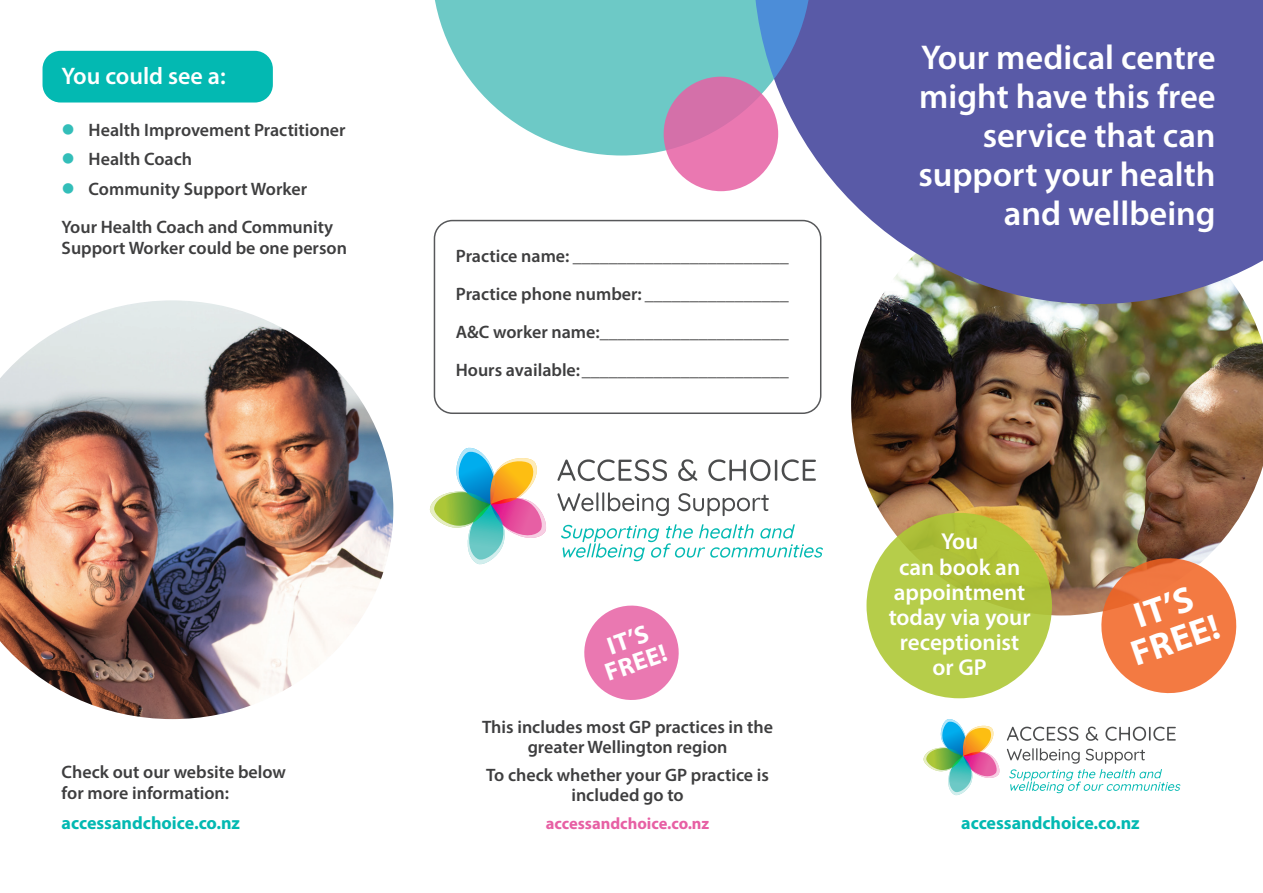
<style>
.page{position:relative;width:1263px;height:893px;background:#fff}
.page>*{position:absolute;margin:0;border:0;box-sizing:border-box;transform-origin:0 0}
.t1{font:700 36px/34.5px "Myriad Pro";color:#fff;text-align:center}
.t2{font:600 34.5px/39px "Myriad Pro";color:#fff;text-align:right}
.t3{font:700 25.2px/24.2px "Myriad Pro";color:#fff;text-align:center}
.t4{font:600 24px "Myriad Pro";color:#fff}
.t5{font:600 23.1px/25px "Myriad Pro";color:#fff;text-align:center}
.t6{font:600 18px/21px "Myriad Pro";color:#3e3e3f}
.t7{font:700 18px "Myriad Pro";color:#03b9b2}
.t8{font:700 16.5px "Myriad Pro";color:#e760a4}
</style>
<div class="page">
<div style="left:43px;top:51px;width:230px;height:52px;background:#03b9b2;border-radius:18px"></div>
<img style="left:0;top:300px;width:393px;height:419px">
<img style="left:851px;top:304px;width:412px;height:311px">
<svg style="left:753px;top:0;width:510px;height:304px;background:#696bad"></svg>
<svg style="left:1093px;top:550px;width:152px;height:144px"></svg>
<svg style="left:584px;top:605px;width:95px;height:95px"></svg>
<div style="left:866px;top:513px;width:186px;height:185px;background:linear-gradient(to bottom,#afc137,#b8d050);border-radius:50%"></div>
<svg style="left:923px;top:719px;width:77px;height:77px"></svg>
<svg style="left:1007px;top:727px;width:169px;height:14px"></svg>
<svg style="left:1007px;top:748px;width:173px;height:45px"></svg>
<svg style="left:429px;top:447px;width:117px;height:118px"></svg>
<svg style="left:557px;top:492px;width:212px;height:24px"></svg>
<svg style="left:557px;top:459px;width:259px;height:22px"></svg>
<svg style="left:561px;top:524px;width:262px;height:37px"></svg>
<div style="left:434px;top:221px;width:387px;height:192px;background:#fff;border-radius:18px"></div>
<div style="left:434px;top:220px;width:387px;height:194px;border:2px solid #57585a;border-radius:18px"></div>
<svg style="left:435px;top:0;width:377px;height:156px;fill:#6dc9c6"></svg>
<svg style="left:664px;top:77px;width:114px;height:114px;background:#e074ad"></svg>
<p class="t4" style="left:62px;top:60px;width:166px">You could see a:</p>
<p class="t6" style="left:89px;top:119px;width:258px">Health Improvement Practitioner</p>
<p class="t6" style="left:89px;top:148px;width:105px">Health Coach</p>
<p class="t6" style="left:89px;top:178px;width:220px">Community Support Worker</p>
<p class="t6" style="left:62px;top:216px;width:287px">Your Health Coach and Community<br>Support Worker could be one person</p>
<p class="t6" style="left:62px;top:761px;width:226px">Check out our website below for more information:</p>
<p class="t7" style="left:62px;top:811px;width:180px">accessandchoice.co.nz</p>
<p class="t6" style="left:456px;top:245px;width:334px">Practice name: ________________________</p>
<p class="t6" style="left:456px;top:283px;width:334px">Practice phone number: ________________</p>
<p class="t6" style="left:456px;top:321px;width:334px">A&amp;C worker name:_____________________</p>
<p class="t6" style="left:456px;top:359px;width:334px">Hours available:_______________________</p>
<p class="t3" style="left:594px;top:638px;width:65px;rotate:-19deg">IT’S<br>FREE!</p>
<p class="t6" style="left:482px;top:717px;width:293px;line-height:19.5px;text-align:center">This includes most GP practices in the greater Wellington region</p>
<p class="t6" style="left:486px;top:764px;width:284px;line-height:19.8px;text-align:center">To check whether your GP practice is included go to</p>
<p class="t8" style="left:546px;top:812px;width:165px">accessandchoice.co.nz</p>
<p class="t2" style="left:918px;top:37px;width:299px">Your medical centre might have this free service that can support your health and wellbeing</p>
<p class="t5" style="left:889px;top:529px;width:143px">You<br>can book an appointment today via your receptionist or GP</p>
<p class="t1" style="left:1115px;top:604px;width:92px;rotate:-19deg">IT’S<br>FREE!</p>
<p class="t7" style="left:961px;top:811px;width:180px">accessandchoice.co.nz</p>
</div>
